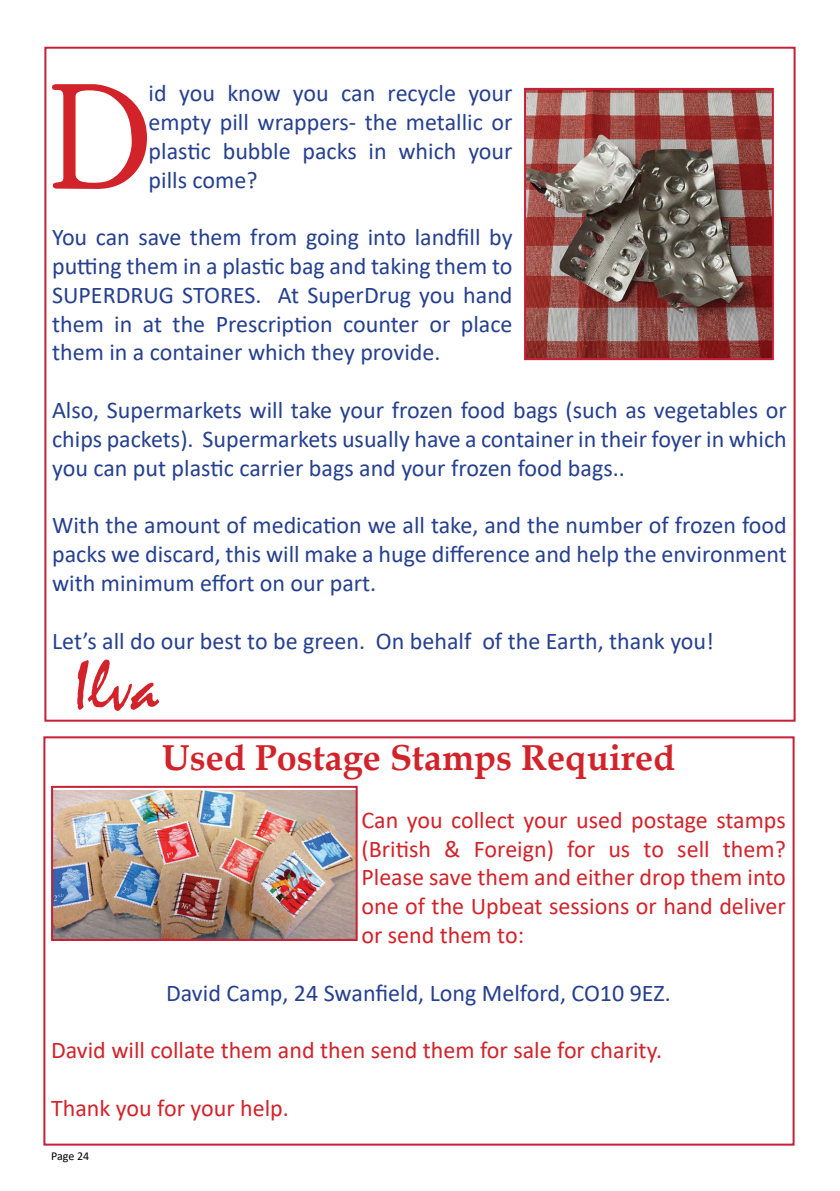
<style>
.page{position:relative;width:840px;height:1191px;background:#fff}
.page>*{position:absolute;margin:0;border:0;box-sizing:border-box;transform-origin:0 0}
.t1{font:146.8px "Poor Richard";color:#d2232a}
.t2{font:72px "Mistral";color:#d2232a}
.t3{font:700 36px "Book Antiqua";color:#d2232a}
.t4{font:24px/28.8px "Calibri";color:#25408f;text-align:justify}
.t5{font:24px/28.8px "Calibri";color:#d2232a;text-align:justify}
.t6{font:12px "Calibri";letter-spacing:-.005em;color:#000}
</style>
<div class="page">
<img style="left:526px;top:91px;width:244px;height:266px">
<div style="left:523px;top:88px;width:250px;height:272px;border:2px solid #c62036"></div>
<div style="left:43px;top:736px;width:751px;height:409px;border:2px solid #c62036"></div>
<img style="left:54px;top:790px;width:300px;height:148px">
<div style="left:51px;top:786px;width:306px;height:155px;border:2px solid #c62036"></div>
<p class="t1" style="left:51px;top:54px;width:99px">D</p>
<p class="t4" style="left:148px;top:78px;width:365px">id you know you can recycle your empty pill wrappers- the metallic or plastic bubble packs in which your pills come?</p>
<p class="t4" style="left:52px;top:222px;width:462px">You can save them from going into landfill by putting them in a plastic bag and taking them to SUPERDRUG STORES. At SuperDrug you hand them in at the Prescription counter or place them in a container which they provide.</p>
<p class="t4" style="left:52px;top:395px;width:735px">Also, Supermarkets will take your frozen food bags (such as vegetables or chips packets). Supermarkets usually have a container in their foyer in which you can put plastic carrier bags and your frozen food bags..</p>
<p class="t4" style="left:52px;top:510px;width:736px">With the amount of medication we all take, and the number of frozen food packs we discard, this will make a huge difference and help the environment with minimum effort on our part.</p>
<p class="t4" style="left:52px;top:625px;width:663px">Let’s all do our best to be green. On behalf of the Earth, thank you!</p>
<p class="t2" style="left:74px;top:643px;width:87px">Ilva</p>
<p class="t3" style="left:162px;top:733px;width:514px">Used Postage Stamps Required</p>
<p class="t5" style="left:361px;top:805px;width:426px">Can you collect your used postage stamps (British &amp; Foreign) for us to sell them?<br>Please save them and either drop them into one of the Upbeat sessions or hand deliver or send them to:</p>
<p class="t4" style="left:166px;top:977px;width:506px">David Camp, 24 Swanfield, Long Melford, CO10 9EZ.</p>
<p class="t5" style="left:51px;top:1035px;width:612px">David will collate them and then send them for sale for charity.</p>
<p class="t5" style="left:51px;top:1093px;width:239px">Thank you for your help.</p>
<p class="t6" style="left:51px;top:1148px;width:40px">Page 24</p>
</div>
